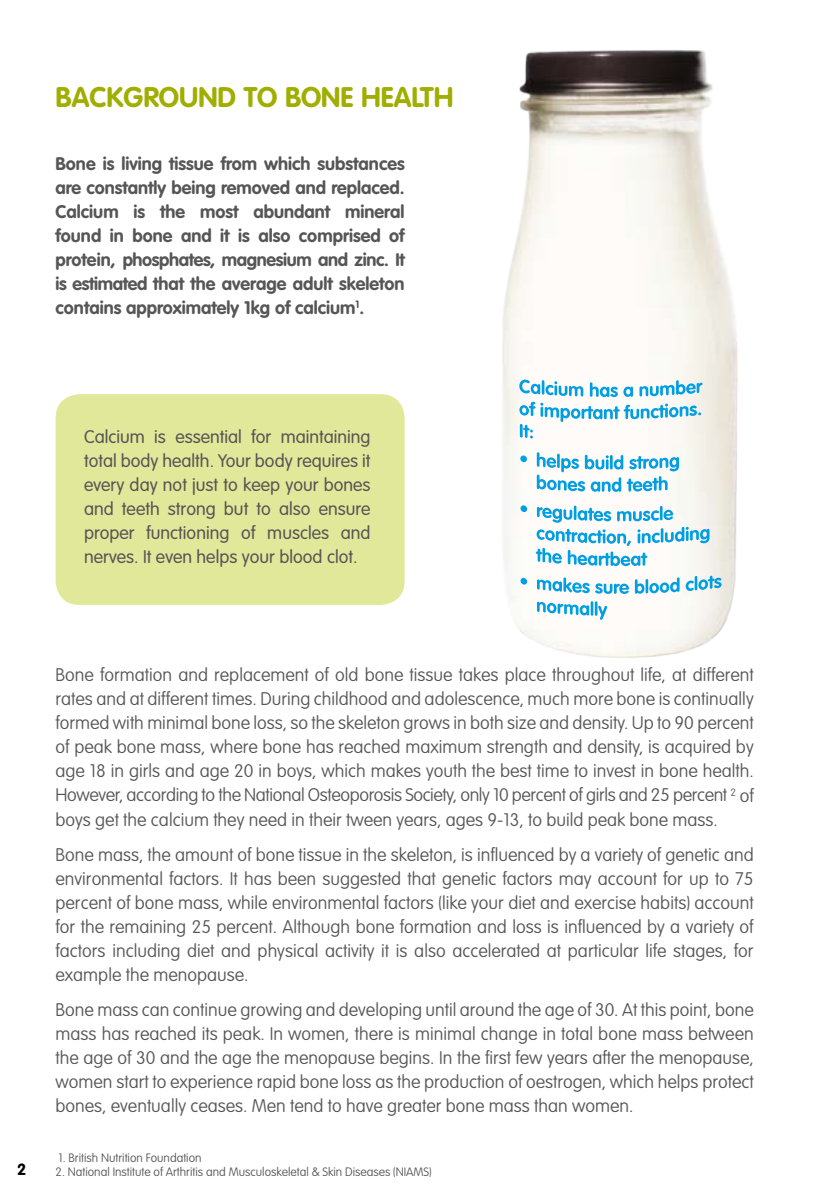
<style>
.page{position:relative;width:840px;height:1191px;background:#fff}
.page>*{position:absolute;margin:0;border:0;box-sizing:border-box;transform-origin:0 0}
.t1{font:700 28px "VAG Rounded";color:#a0ae00}
.t2{font:100 18px/24px "VAG Rounded";color:#575656;text-align:justify}
.t3{font:700 18px/24px "VAG Rounded";color:#575656;text-align:justify}
.t4{font:300 18px/24px "VAG Rounded";color:#575656;text-align:justify}
.t5{font:700 16px "VAG Rounded";color:#000}
.t6{font:100 12px "VAG Rounded";color:#575656}
</style>
<div class="page">
<div style="left:56px;top:394px;width:348px;height:211px;background:#e2e89a;border-radius:24px"></div>
<img style="left:502px;top:50px;width:236px;height:608px">
<svg style="left:519px;top:379px;width:183px;height:59px"></svg>
<div style="left:520px;top:455px;width:6px;height:7px;background:#009ee3;border-radius:50%"></div>
<svg style="left:536px;top:452px;width:142px;height:40px"></svg>
<div style="left:520px;top:505px;width:7px;height:7px;background:#009ee3;border-radius:50%"></div>
<hr style="left:573px;top:505px;width:3px;height:15px;background:#009ee3">
<hr style="left:659px;top:506px;width:3px;height:14px;background:#009ee3">
<svg style="left:535px;top:507px;width:174px;height:59px"></svg>
<svg style="left:520px;top:577px;width:7px;height:8px"></svg>
<svg style="left:536px;top:577px;width:92px;height:17px"></svg>
<svg style="left:634px;top:577px;width:45px;height:17px"></svg>
<svg style="left:685px;top:575px;width:36px;height:16px"></svg>
<svg style="left:536px;top:601px;width:53px;height:14px"></svg>
<hr style="left:590px;top:601px;width:3px;height:14px;background:#009ee3">
<hr style="left:594px;top:601px;width:3px;height:15px;background:#009ee3">
<svg style="left:598px;top:606px;width:9px;height:14px"></svg>
<h1 class="t1" style="left:56px;top:81px;width:382px">Background to Bone Health</h1>
<p class="t3" style="left:56px;top:151px;width:350px">Bone is living tissue from which substances are constantly being removed and replaced.<br>Calcium is the most abundant mineral found in bone and it is also comprised of protein, phosphates, magnesium and zinc. It is estimated that the average adult skeleton contains approximately 1kg of calcium<sup>1</sup>.</p>
<p class="t4" style="left:84px;top:425px;width:288px">Calcium is essential for maintaining total body health. Your body requires it every day not just to keep your bones and teeth strong but to also ensure proper functioning of muscles and nerves. It even helps your blood clot.</p>
<p class="t5" style="left:17px;top:1160px;width:11px">2</p>
<p class="t2" style="left:56px;top:663px;width:699px">Bone formation and replacement of old bone tissue takes place throughout life, at different rates and at different times. During childhood and adolescence, much more bone is continually formed with minimal bone loss, so the skeleton grows in both size and density. Up to 90 percent of peak bone mass, where bone has reached maximum strength and density, is acquired by age 18 in girls and age 20 in boys, which makes youth the best time to invest in bone health.<br>However, according to the National Osteoporosis Society, only 10 percent of girls and 25 percent <sup>2</sup> of boys get the calcium they need in their tween years, ages 9-13, to build peak bone mass.</p>
<p class="t2" style="left:56px;top:842px;width:699px">Bone mass, the amount of bone tissue in the skeleton, is influenced by a variety of genetic and environmental factors. It has been suggested that genetic factors may account for up to 75 percent of bone mass, while environmental factors (like your diet and exercise habits) account for the remaining 25 percent. Although bone formation and loss is influenced by a variety of factors including diet and physical activity it is also accelerated at particular life stages, for example the menopause.</p>
<p class="t2" style="left:56px;top:997px;width:699px">Bone mass can continue growing and developing until around the age of 30. At this point, bone mass has reached its peak. In women, there is minimal change in total bone mass between the age of 30 and the age the menopause begins. In the first few years after the menopause, women start to experience rapid bone loss as the production of oestrogen, which helps protect bones, eventually ceases. Men tend to have greater bone mass than women.</p>
<p class="t6" style="left:58px;top:1150px;width:144px">1. British Nutrition Foundation</p>
<p class="t6" style="left:56px;top:1164px;width:377px">2. National Institute of Arthritis and Musculoskeletal &amp; Skin Diseases (NIAMS)</p>
</div>
